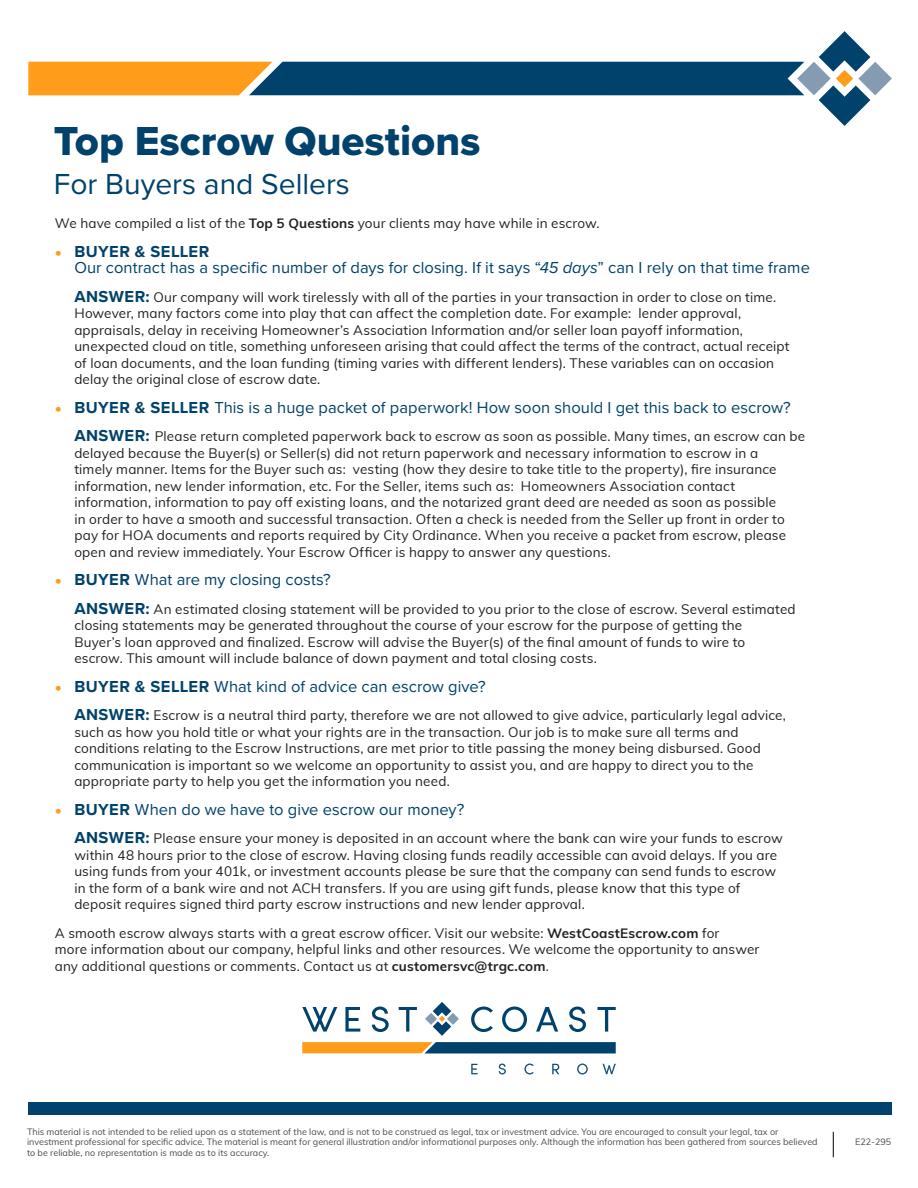
<style>
.page{position:relative;width:918px;height:1188px;background:#fff}
.page>*{position:absolute;margin:0;border:0;box-sizing:border-box;transform-origin:0 0}
.t1{font:42px "Proxima Nova Extrabld";color:#00426b}
.t2{font:30px "Proxima Nova";color:#00426b}
.t3{font:16.5px/16.5px "Proxima Nova";color:#00426b}
.t4{font:13.5px/16.5px "Muli";letter-spacing:.01em;color:#231f20}
.t5{font:9px/10.5px "Muli";color:#4b4c4d}
.s1{font-weight:700}
.s2{font-family:"Muli";font-size:13.5px;color:#ff9d1b}
.s3{font-style:italic}
.s4{font-family:"Proxima Nova";font-weight:700;font-size:16.5px;color:#00426b}
</style>
<div class="page">
<svg style="left:28px;top:31px;width:864px;height:95px"></svg>
<div style="left:29px;top:1102px;width:863px;height:13px;background:#00426b"></div>
<svg style="left:833px;top:1132px;width:1px;height:25px"></svg>
<svg style="left:302px;top:1042px;width:314px;height:11px;background:#69694e"></svg>
<svg style="left:425px;top:1002px;width:34px;height:34px"></svg>
<svg style="left:345px;top:1007px;width:15px;height:25px"></svg>
<svg style="left:372px;top:1007px;width:17px;height:25px"></svg>
<svg style="left:399px;top:1007px;width:18px;height:25px"></svg>
<svg style="left:471px;top:1007px;width:22px;height:25px"></svg>
<svg style="left:502px;top:1007px;width:25px;height:25px"></svg>
<svg style="left:536px;top:1007px;width:22px;height:25px"></svg>
<svg style="left:569px;top:1007px;width:17px;height:25px"></svg>
<svg style="left:597px;top:1007px;width:19px;height:25px"></svg>
<svg style="left:302px;top:1007px;width:35px;height:25px"></svg>
<svg style="left:471px;top:1064px;width:7px;height:10px"></svg>
<svg style="left:499px;top:1064px;width:7px;height:10px"></svg>
<svg style="left:525px;top:1064px;width:9px;height:10px"></svg>
<svg style="left:552px;top:1064px;width:7px;height:10px"></svg>
<svg style="left:577px;top:1064px;width:11px;height:10px"></svg>
<svg style="left:603px;top:1064px;width:13px;height:10px"></svg>
<p class="t1" style="left:54px;top:109px;width:428px">Top Escrow Questions</p>
<p class="t2" style="left:54px;top:161px;width:297px">For Buyers and Sellers</p>
<p class="t4" style="left:55px;top:214px;width:546px">We have compiled a list of the <span class="s1">Top 5 Questions</span> your clients may have while in escrow.</p>
<p class="t3" style="left:74px;top:242px;width:737px;text-indent:-20px"><span class="s2">•</span> <span class="s1">BUYER &amp; SELLER<br></span>Our contract has a specific number of days for closing. If it says “<span class="s3">45 days</span>” can I rely on that time frame</p>
<p class="t4" style="left:74px;top:288px;width:717px"><span class="s4">ANSWER:</span> Our company will work tirelessly with all of the parties in your transaction in order to close on time.<br>However, many factors come into play that can affect the completion date. For example: lender approval, appraisals, delay in receiving Homeowner’s Association Information and/or seller loan payoff information, unexpected cloud on title, something unforeseen arising that could affect the terms of the contract, actual receipt of loan documents, and the loan funding (timing varies with different lenders). These variables can on occasion delay the original close of escrow date.</p>
<p class="t3" style="left:55px;top:398px;width:737px"><span class="s2">•</span> <span class="s1">BUYER &amp; SELLER</span> This is a huge packet of paperwork! How soon should I get this back to escrow?</p>
<p class="t4" style="left:74px;top:427px;width:732px"><span class="s4">ANSWER:</span> Please return completed paperwork back to escrow as soon as possible. Many times, an escrow can be delayed because the Buyer(s) or Seller(s) did not return paperwork and necessary information to escrow in a<br>timely manner. Items for the Buyer such as: vesting (how they desire to take title to the property), fire insurance information, new lender information, etc. For the Seller, items such as: Homeowners Association contact information, information to pay off existing loans, and the notarized grant deed are needed as soon as possible<br>in order to have a smooth and successful transaction. Often a check is needed from the Seller up front in order to pay for HOA documents and reports required by City Ordinance. When you receive a packet from escrow, please open and review immediately. Your Escrow Officer is happy to answer any questions.</p>
<p class="t3" style="left:55px;top:571px;width:277px"><span class="s2">•</span> <span class="s1">BUYER</span> What are my closing costs?</p>
<p class="t4" style="left:74px;top:600px;width:723px"><span class="s4">ANSWER:</span> An estimated closing statement will be provided to you prior to the close of escrow. Several estimated closing statements may be generated throughout the course of your escrow for the purpose of getting the<br>Buyer’s loan approved and finalized. Escrow will advise the Buyer(s) of the final amount of funds to wire to escrow. This amount will include balance of down payment and total closing costs.</p>
<p class="t3" style="left:55px;top:677px;width:432px"><span class="s2">•</span> <span class="s1">BUYER &amp; SELLER</span> What kind of advice can escrow give?</p>
<p class="t4" style="left:74px;top:706px;width:713px"><span class="s4">ANSWER:</span> Escrow is a neutral third party, therefore we are not allowed to give advice, particularly legal advice, such as how you hold title or what your rights are in the transaction. Our job is to make sure all terms and conditions relating to the Escrow Instructions, are met prior to title passing the money being disbursed. Good communication is important so we welcome an opportunity to assist you, and are happy to direct you to the appropriate party to help you get the information you need.</p>
<p class="t3" style="left:55px;top:800px;width:411px"><span class="s2">•</span> <span class="s1">BUYER</span> When do we have to give escrow our money?</p>
<p class="t4" style="left:74px;top:829px;width:710px"><span class="s4">ANSWER:</span> Please ensure your money is deposited in an account where the bank can wire your funds to escrow within 48 hours prior to the close of escrow. Having closing funds readily accessible can avoid delays. If you are using funds from your 401k, or investment accounts please be sure that the company can send funds to escrow in the form of a bank wire and not ACH transfers. If you are using gift funds, please know that this type of deposit requires signed third party escrow instructions and new lender approval.</p>
<p class="t4" style="left:55px;top:924px;width:706px">A smooth escrow always starts with a great escrow officer. Visit our website: <span class="s1">WestCoastEscrow.com</span> for<br>more information about our company, helpful links and other resources. We welcome the opportunity to answer any additional questions or comments. Contact us at <span class="s1">customersvc@trgc.com</span>.</p>
<p class="t5" style="left:27px;top:1126px;width:792px">This material is not intended to be relied upon as a statement of the law, and is not to be construed as legal, tax or investment advice. You are encouraged to consult your legal, tax or investment professional for specific advice. The material is meant for general illustration and/or informational purposes only. Although the information has been gathered from sources believed to be reliable, no representation is made as to its accuracy.</p>
<p class="t5" style="left:855px;top:1136px;width:38px">E22-295</p>
</div>
